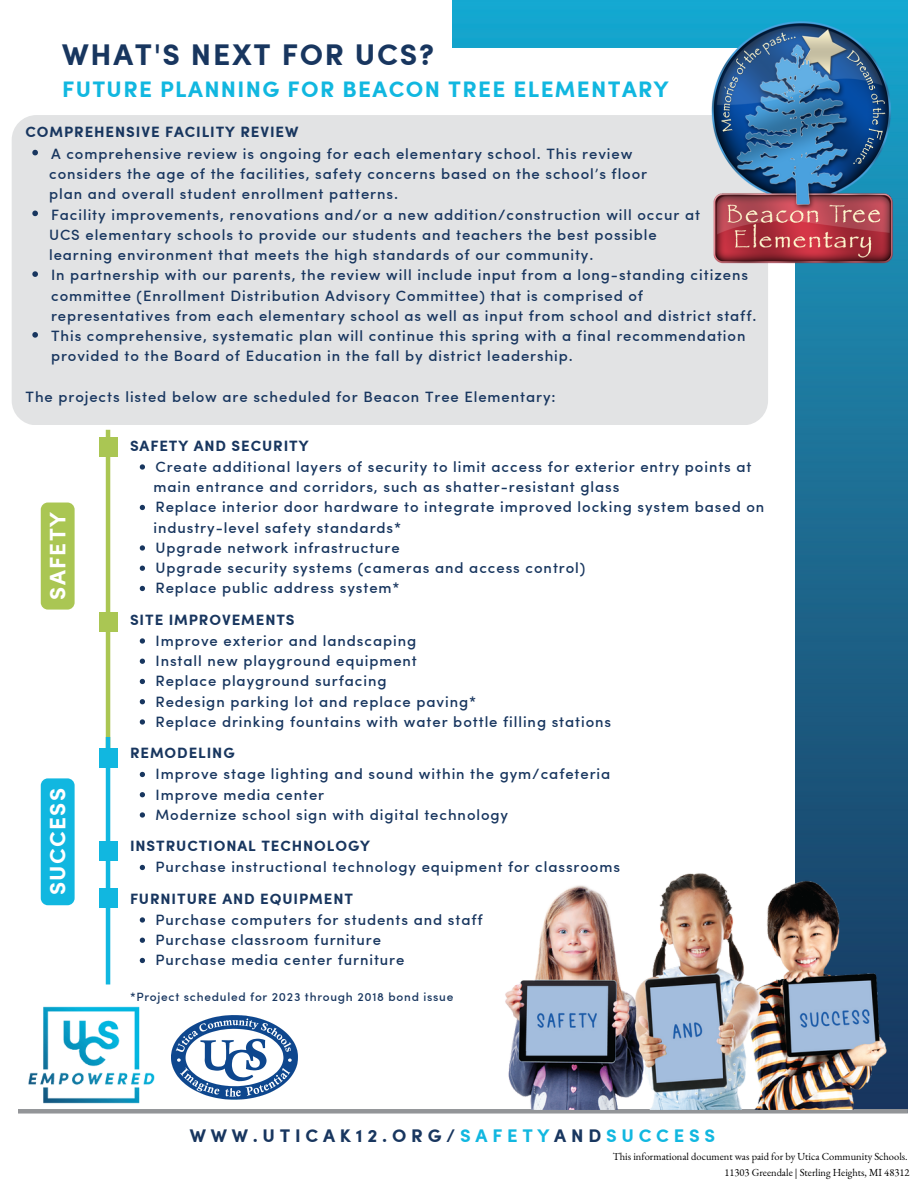
<style>
.page{position:relative;width:918px;height:1188px;background:#fff}
.page>*{position:absolute;margin:0;border:0;box-sizing:border-box;transform-origin:0 0}
.t1{font:700 30px "Sofia Pro";letter-spacing:.06em;color:#18365f}
.t2{font:700 22.5px "Sofia Pro";letter-spacing:.06em;color:#11b7e0}
.t3{font:700 22.5px "Sofia Pro";letter-spacing:.06em;color:#fff}
.t4{font:700 18.3px "Sofia Pro";letter-spacing:.26em;color:#18365f}
.t5{font:500 15px/20.2px "Sofia Pro";letter-spacing:.06em;color:#18365f}
.t6{font:700 15px "Sofia Pro";letter-spacing:.06em;color:#18365f}
.t7{font:500 12px "Sofia Pro";letter-spacing:.06em;color:#18365f}
.t8{font:10.5px/15.8px "EB Garamond";color:#000;text-align:right}
.s1{color:#11b7e0}
</style>
<div class="page">
<img style="left:453px;top:0;width:455px;height:822px">
<div style="left:445px;top:48px;width:350px;height:1069px;background:#fff"></div>
<svg style="left:140px;top:464px;width:5px;height:6px"></svg>
<svg style="left:140px;top:505px;width:5px;height:5px"></svg>
<svg style="left:140px;top:545px;width:5px;height:6px"></svg>
<svg style="left:140px;top:566px;width:5px;height:5px"></svg>
<svg style="left:140px;top:586px;width:5px;height:5px"></svg>
<svg style="left:140px;top:638px;width:5px;height:6px"></svg>
<svg style="left:140px;top:659px;width:5px;height:5px"></svg>
<svg style="left:140px;top:679px;width:5px;height:5px"></svg>
<svg style="left:140px;top:699px;width:5px;height:5px"></svg>
<svg style="left:140px;top:719px;width:5px;height:6px"></svg>
<svg style="left:140px;top:772px;width:5px;height:5px"></svg>
<svg style="left:140px;top:792px;width:5px;height:5px"></svg>
<svg style="left:140px;top:812px;width:5px;height:6px"></svg>
<svg style="left:140px;top:865px;width:5px;height:5px"></svg>
<svg style="left:140px;top:917px;width:5px;height:6px"></svg>
<svg style="left:140px;top:938px;width:5px;height:5px"></svg>
<svg style="left:140px;top:958px;width:5px;height:5px"></svg>
<img style="left:28px;top:1006px;width:127px;height:98px">
<img style="left:172px;top:1015px;width:126px;height:85px">
<hr style="left:106px;top:430px;width:4px;height:318px;background:#aac653">
<div style="left:99px;top:437px;width:18px;height:20px;background:#aac653"></div>
<div style="left:99px;top:613px;width:18px;height:19px;background:#aac653"></div>
<hr style="left:106px;top:737px;width:4px;height:247px;background:#11b7e0">
<div style="left:99px;top:748px;width:18px;height:20px;background:#11b7e0"></div>
<div style="left:99px;top:841px;width:18px;height:19px;background:#11b7e0"></div>
<div style="left:99px;top:888px;width:18px;height:20px;background:#11b7e0"></div>
<div style="left:18px;top:1109px;width:890px;height:5px;background:#939598"></div>
<img style="left:505px;top:822px;width:403px;height:288px">
<div style="left:12px;top:115px;width:756px;height:310px;background:#e2e3e4;border-radius:25px"></div>
<div style="left:41px;top:503px;width:34px;height:107px;background:#aac653;border-radius:7px"></div>
<div style="left:41px;top:778px;width:34px;height:127px;background:#11b7e0;border-radius:7px"></div>
<svg style="left:32px;top:150px;width:6px;height:5px"></svg>
<svg style="left:32px;top:211px;width:6px;height:5px"></svg>
<svg style="left:32px;top:271px;width:6px;height:6px"></svg>
<svg style="left:32px;top:332px;width:6px;height:6px"></svg>
<img style="left:651px;top:0;width:257px;height:293px">
<h1 class="t1" style="left:62px;top:32px;width:373px">WHAT'S NEXT FOR UCS?</h1>
<h2 class="t2" style="left:62px;top:72px;width:608px">FUTURE PLANNING FOR BEACON TREE ELEMENTARY</h2>
<p class="t6" style="left:26px;top:121px;width:274px">COMPREHENSIVE FACILITY REVIEW</p>
<p class="t5" style="left:49px;top:163px;width:600px">considers the age of the facilities, safety concerns based on the school’s floor plan and overall student enrollment patterns.</p>
<p class="t5" style="left:49px;top:224px;width:609px">UCS elementary schools to provide our students and teachers the best possible learning environment that meets the high standards of our community.</p>
<p class="t5" style="left:51px;top:143px;width:583px">A comprehensive review is ongoing for each elementary school. This review</p>
<p class="t5" style="left:51px;top:203px;width:651px">Facility improvements, renovations and/or a new addition/construction will occur at</p>
<p class="t5" style="left:51px;top:264px;width:707px">In partnership with our parents, the review will include input from a long-standing citizens committee (Enrollment Distribution Advisory Committee) that is comprised of representatives from each elementary school as well as input from school and district staff.<br>This comprehensive, systematic plan will continue this spring with a final recommendation provided to the Board of Education in the fall by district leadership.</p>
<p class="t5" style="left:26px;top:386px;width:531px">The projects listed below are scheduled for Beacon Tree Elementary:</p>
<h2 class="t3" style="left:41px;top:600px;width:89px;rotate:-90deg">SAFETY</h2>
<h2 class="t3" style="left:41px;top:895px;width:109px;rotate:-90deg">SUCCESS</h2>
<p class="t6" style="left:130px;top:434px;width:180px">SAFETY AND SECURITY</p>
<p class="t5" style="left:154px;top:476px;width:467px">main entrance and corridors, such as shatter-resistant glass</p>
<p class="t5" style="left:154px;top:516px;width:249px">industry-level safety standards*</p>
<p class="t5" style="left:156px;top:456px;width:598px">Create additional layers of security to limit access for exterior entry points at</p>
<p class="t5" style="left:156px;top:496px;width:610px">Replace interior door hardware to integrate improved locking system based on</p>
<p class="t5" style="left:156px;top:537px;width:431px">Upgrade network infrastructure<br>Upgrade security systems (cameras and access control)<br>Replace public address system*</p>
<p class="t5" style="left:156px;top:630px;width:457px">Improve exterior and landscaping<br>Install new playground equipment<br>Replace playground surfacing<br>Redesign parking lot and replace paving*<br>Replace drinking fountains with water bottle filling stations</p>
<p class="t5" style="left:156px;top:763px;width:456px">Improve stage lighting and sound within the gym/cafeteria<br>Improve media center<br>Modernize school sign with digital technology</p>
<p class="t5" style="left:156px;top:856px;width:466px">Purchase instructional technology equipment for classrooms</p>
<p class="t5" style="left:156px;top:909px;width:329px">Purchase computers for students and staff<br>Purchase classroom furniture<br>Purchase media center furniture</p>
<p class="t6" style="left:130px;top:608px;width:166px">SITE IMPROVEMENTS</p>
<p class="t6" style="left:130px;top:742px;width:106px">REMODELING</p>
<p class="t6" style="left:130px;top:835px;width:242px">INSTRUCTIONAL TECHNOLOGY</p>
<p class="t6" style="left:130px;top:887px;width:225px">FURNITURE AND EQUIPMENT</p>
<p class="t7" style="left:130px;top:987px;width:325px">*Project scheduled for 2023 through 2018 bond issue</p>
<p class="t4" style="left:190px;top:1121px;width:527px">WWW.UTICAK12.ORG/<span class="s1">SAFETY</span>AND<span class="s1">SUCCESS</span></p>
<p class="t8" style="left:613px;top:1148px;width:298px">This informational document was paid for by Utica Community Schools.<br>11303 Greendale | Sterling Heights, MI 48312</p>
</div>
